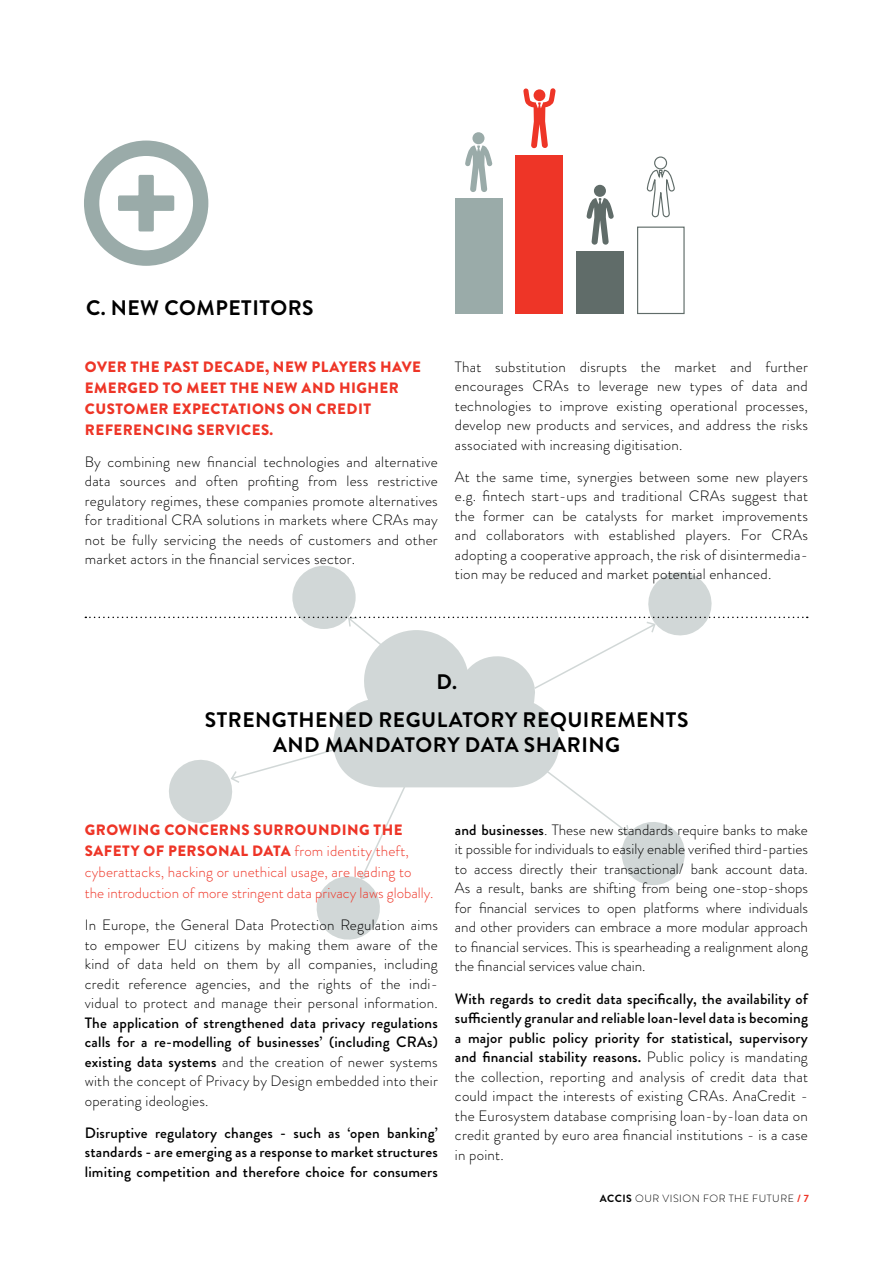
<style>
.page{position:relative;width:893px;height:1263px;background:#fff}
.page>*{position:absolute;margin:0;border:0;box-sizing:border-box;transform-origin:0 0}
.t1{font:700 21px/38px "Brandon Grotesque";letter-spacing:.025em;color:#000;text-align:center}
.t2{font:300 15px/19.5px "Brandon Grotesque";letter-spacing:.015em;color:#000;text-align:justify}
.t3{font:500 15px/19.5px "Brandon Grotesque";letter-spacing:.01em;color:#000;text-align:justify}
.t4{font:300 15px/21px "Brandon Grotesque";color:#ee3527}
.t5{font:900 15px/21px "Brandon Grotesque";letter-spacing:.03em;color:#ee3527}
.t6{font:300 10.5px "Brandon Grotesque";letter-spacing:.05em;color:#000}
.s1{font-weight:900}
.s2{font-weight:300}
.s3{font-weight:500}
.s4{font-weight:700}
.s5{font-weight:700;color:#ee3527}
</style>
<div class="page">
<svg style="left:169px;top:566px;width:543px;height:374px"></svg>
<svg style="left:230px;top:634px;width:427px;height:247px"></svg>
<svg style="left:230px;top:769px;width:11px;height:15px"></svg>
<svg style="left:619px;top:823px;width:11px;height:12px"></svg>
<svg style="left:357px;top:869px;width:14px;height:12px"></svg>
<svg style="left:85px;top:616px;width:723px;height:18px"></svg>
<svg style="left:84px;top:141px;width:124px;height:125px"></svg>
<div style="left:455px;top:199px;width:48px;height:115px;background:#9aaba9"></div>
<div style="left:516px;top:155px;width:47px;height:159px;background:#ee3527"></div>
<div style="left:576px;top:251px;width:48px;height:63px;background:#606c69"></div>
<div style="left:637px;top:227px;width:48px;height:87px;border:1px solid #606c69"></div>
<svg style="left:465px;top:145px;width:27px;height:47px"></svg>
<div style="left:472px;top:132px;width:12px;height:12px;background:#9aaba9;border-radius:50%"></div>
<svg style="left:586px;top:198px;width:28px;height:47px"></svg>
<div style="left:594px;top:185px;width:12px;height:12px;background:#606c69;border-radius:50%"></div>
<svg style="left:647px;top:169px;width:28px;height:49px"></svg>
<div style="left:654px;top:156px;width:13px;height:13px;border:1px solid #606c69;border-radius:50%"></div>
<svg style="left:523px;top:88px;width:33px;height:60px"></svg>
<h1 class="t1" style="left:86px;top:289px;width:225px">C. N EW COMPETITORS</h1>
<p class="t5" style="left:85px;top:356px;width:338px">OVER THE PAST DECADE, NEW PLAYERS HAVE<br>EMERGED TO MEET THE NEW AND HIGHER<br>CUSTOMER EXPECTATIONS ON CREDIT<br>REFERENCING SERVICES.</p>
<p class="t2" style="left:85px;top:452px;width:355px">By combining new financial technologies and alternative data sources and often profiting from less restrictive regulatory regimes, these companies promote alternatives for traditional CRA solutions in markets where CRAs may not be fully servicing the needs of customers and other market actors in the financial services sector.</p>
<p class="t2" style="left:455px;top:357px;width:355px">That substitution disrupts the market and further encourages CRAs to leverage new types of data and technologies to improve existing operational processes, develop new products and services, and address the risks associated with increasing digitisation.</p>
<p class="t2" style="left:455px;top:467px;width:355px">At the same time, synergies between some new players e.g. fintech start-ups and traditional CRAs suggest that the former can be catalysts for market improvements and collaborators with established players. For CRAs adopting a cooperative approach, the risk of disintermedia&shy;tion may be reduced and market potential enhanced.</p>
<h1 class="t1" style="left:205px;top:663px;width:481px">D.<br>STRENGTHENED REGULATORY REQUI REMENTS</h1>
<h1 class="t1" style="left:273px;top:726px;width:349px">AND MANDATORY DATA S HARI NG</h1>
<p class="t4" style="left:85px;top:819px;width:350px"><span class="s1">GROWING CONCERNS SURROUNDING THE SAFETY OF PERSONAL DATA</span> from identity theft, cyberattacks, hacking or unethical usage, are leading to the introduction of more stringent data privacy laws globally.</p>
<p class="t2" style="left:85px;top:915px;width:355px">I n Europe, the General Data Protection Regulation aims to empower EU</p>
<p class="t2" style="left:85px;top:935px;width:355px;text-indent:110px">citizens by making them aware of the kind of data held on them by all companies, including credit reference agencies, and the rights of the indi&shy;vidual to protect and manage their personal information.</p>
<p class="t3" style="left:85px;top:1013px;width:355px">The application of strengthened data privacy regulations calls for a re-modelling of businesses’ (including CRAs) existing data systems <span class="s2">and the creation of newer systems with the concept of Privacy by Design embedded into their operating ideologies.</span></p>
<p class="t3" style="left:85px;top:1123px;width:355px">Disruptive regulatory changes - such as ‘open banking’ standards - are emerging as a response to market structures limiting competition and therefore choice for consumers</p>
<p class="t2" style="left:455px;top:820px;width:355px"><span class="s3">and businesses</span>. These new standards require banks to make it possible for individuals to easily enable verified third-parties to access directly their transactional/ bank account data.<br>As a result, banks are shifting from being one-stop-shops for financial services to open platforms where individuals and other providers can embrace a more modular approach to financial services. This is spearheading a realignment along the financial services value chain.</p>
<p class="t2" style="left:455px;top:989px;width:355px"><span class="s3">With regards to credit data specifically, the availability of sufficiently granular and reliable loan-level data is becoming a major public policy priority for statistical, supervisory and financial stability reasons.</span> Public policy is mandating the collection, reporting and analysis of credit data that could impact the interests of existing CRAs. AnaCredit - the Eurosystem database comprising loan-by-loan data on credit granted by euro area financial institutions - is a case in point.</p>
<p class="t6" style="left:600px;top:1191px;width:211px"><span class="s4">ACCIS</span> Our vision for the future <span class="s5">/ 7</span></p>
</div>
